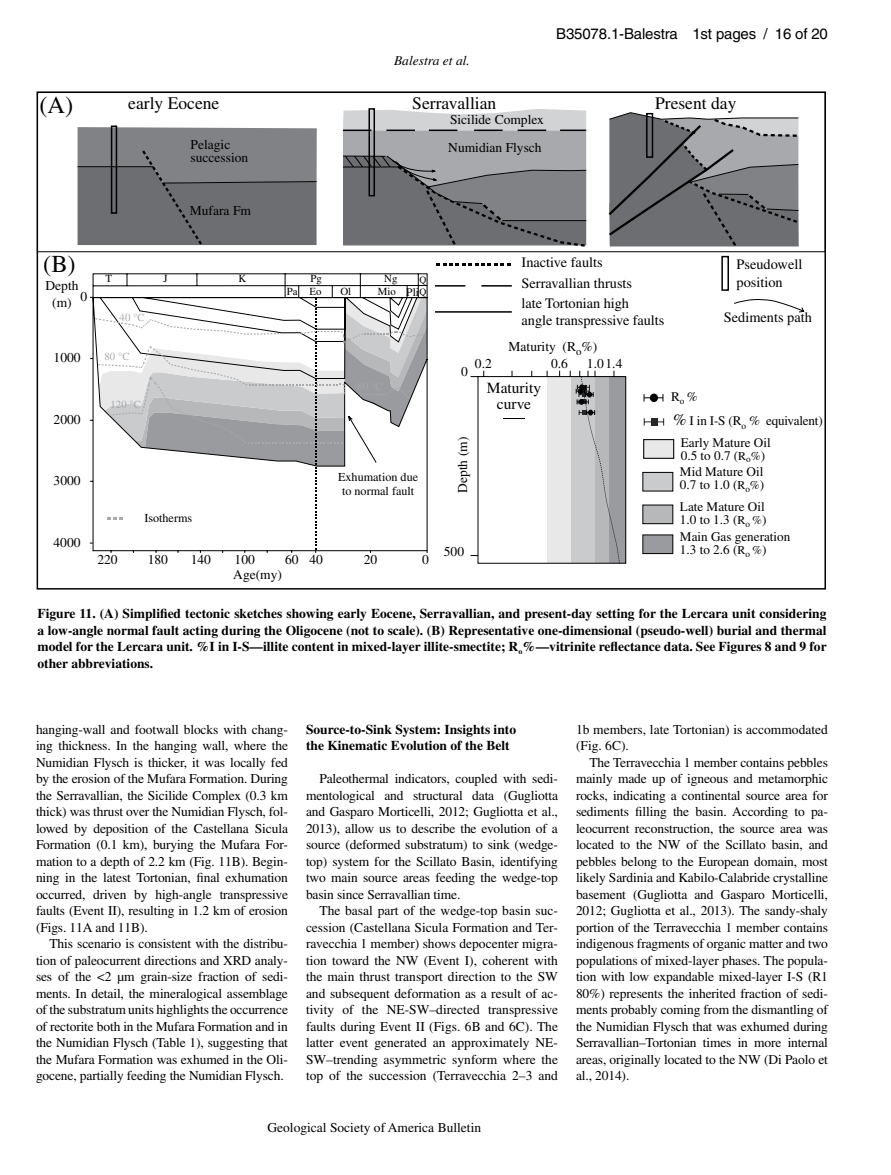
<style>
.page{position:relative;width:891px;height:1175px;background:#fff}
.page>*{position:absolute;margin:0;border:0;box-sizing:border-box;transform-origin:0 0}
.t1{font:24.3px "Times";color:#000}
.t2{font:17.55px "Times";color:#000}
.t3{font:15.45px/15.8px "Times";color:#000;text-align:center}
.t4{font:15px "Helvetica";letter-spacing:-.01em;color:#000}
.t5{font:14.4px/17.2px "Times";color:#000}
.t6{font:13.5px/16.5px "Times";color:#000;text-align:justify}
.t7{font:700 13.5px/16.5px "Times";color:#000}
.t8{font:italic 13.5px "Times";color:#000}
.t9{font:13.2px/13.2px "Times";color:#000}
.t10{font:12.15px/14.5px "Times";color:#000;text-align:center}
.t11{font:10.8px "Times";color:#000}
.t12{font:10.8px "Times";color:#a7a9ac}
.t13{font:9.6px/11.7px "Times";color:#000}
.s1{font-size:11.55px}
.s2{font-size:16.2px}
.s3{font-size:12px}
.s4{color:#fff}
</style>
<div class="page">
<svg style="left:36px;top:92px;width:790px;height:497px"></svg>
<svg style="left:436px;top:264px;width:74px;height:2px"></svg>
<hr style="left:435px;top:311px;width:77px;height:2px;background:#000">
<h1 class="t1" style="left:40px;top:91px;width:35px">(A)</h1>
<p class="t8" style="left:394px;top:53px;width:77px">Balestra et al.</p>
<p class="t4" style="left:556px;top:25px;width:273px">B35078.1-Balestra 1st pages / 16 of 20</p>
<p class="t2" style="left:128px;top:93px;width:93px">early Eocene</p>
<p class="t2" style="left:412px;top:93px;width:86px">Serravallian</p>
<p class="t2" style="left:655px;top:93px;width:83px">Present day</p>
<p class="t6" style="left:191px;top:137px;width:59px;line-height:13.5px">Pelagic succession</p>
<p class="t6" style="left:450px;top:111px;width:95px">Sicilide Complex</p>
<p class="t6" style="left:448px;top:139px;width:95px">Numidian Flysch</p>
<p class="t6" style="left:190px;top:202px;width:63px">Mufara Fm</p>
<h1 class="t1" style="left:43px;top:250px;width:34px">(B)</h1>
<p class="t5" style="left:522px;top:253px;width:83px">Inactive faults</p>
<p class="t5" style="left:522px;top:294px;width:144px">late Tortonian high<br>angle transpressive faults</p>
<p class="t11" style="left:164px;top:272px;width:6px">J</p>
<p class="t11" style="left:238px;top:273px;width:9px">K</p>
<p class="t11" style="left:311px;top:272px;width:13px">Pg</p>
<p class="t11" style="left:384px;top:272px;width:15px">Ng</p>
<p class="t11" style="left:310px;top:285px;width:14px">Eo</p>
<p class="t11" style="left:106px;top:273px;width:8px">T</p>
<p class="t13" style="left:420px;top:274px;width:8px">Q<br>Q</p>
<p class="t5" style="left:522px;top:274px;width:112px">Serravallian thrusts</p>
<p class="t6" style="left:46px;top:278px;width:35px;text-align:center">Depth (m)</p>
<p class="t11" style="left:340px;top:285px;width:12px">Ol</p>
<p class="t11" style="left:378px;top:285px;width:43px">Mio <span class="s1">Pli</span></p>
<p class="t11" style="left:287px;top:285px;width:12px">Pa</p>
<p class="t6" style="left:80px;top:289px;width:8px">0</p>
<p class="t12" style="left:120px;top:311px;width:27px">40 °C</p>
<p class="t6" style="left:54px;top:349px;width:29px">1000</p>
<p class="t12" style="left:104px;top:350px;width:27px">80 °C</p>
<p class="t6" style="left:509px;top:338px;width:90px">Maturity (R<sub>o</sub>%)</p>
<p class="t6" style="left:551px;top:355px;width:18px">0.6</p>
<p class="t6" style="left:475px;top:355px;width:18px">0.2</p>
<p class="t6" style="left:587px;top:355px;width:37px">1.0 1.4</p>
<p class="t6" style="left:461px;top:363px;width:8px">0</p>
<p class="t5" style="left:737px;top:256px;width:67px">Pseudowell position</p>
<p class="t5" style="left:724px;top:309px;width:90px">Sediments path</p>
<p class="t6" style="left:54px;top:411px;width:29px">2000</p>
<p class="t6" style="left:54px;top:472px;width:29px">3000</p>
<p class="t6" style="left:54px;top:534px;width:29px">4000</p>
<p class="t12" style="left:111px;top:398px;width:32px">120 °C</p>
<p class="t10" style="left:144px;top:510px;width:49px">Isotherms</p>
<p class="t10" style="left:338px;top:469px;width:82px">Exhumation due to normal fault</p>
<p class="t6" style="left:97px;top:551px;width:22px">220</p>
<p class="t6" style="left:148px;top:551px;width:22px">180</p>
<p class="t6" style="left:191px;top:551px;width:22px">140</p>
<p class="t6" style="left:235px;top:551px;width:22px">100</p>
<p class="t6" style="left:285px;top:551px;width:15px">60</p>
<p class="t6" style="left:233px;top:566px;width:50px">Age(my)</p>
<p class="t6" style="left:309px;top:551px;width:15px">40</p>
<p class="t6" style="left:364px;top:551px;width:15px">20</p>
<p class="t6" style="left:422px;top:551px;width:8px">0</p>
<p class="t6" style="left:454px;top:493px;width:57px;rotate:-90deg">Depth (m)</p>
<p class="t6" style="left:444px;top:543px;width:22px">500</p>
<p class="t3" style="left:487px;top:380px;width:56px">Maturity curve</p>
<p class="t9" style="left:671px;top:384px;width:153px;line-height:24.3px">R<sub>o</sub> %<br><span class="s2">%</span> I in I-S (R<sub>o</sub> % equivalent)</p>
<p class="t9" style="left:681px;top:435px;width:91px">Early Mature Oil<br>0.5 to 0.7 (<span class="s3">R</span><sub>o</sub><span class="s3">%</span>)</p>
<p class="t9" style="left:680px;top:465px;width:86px">Mid Mature Oil<br>0.7 to 1.0 (<span class="s3">R</span><sub>o</sub><span class="s3">%</span>)</p>
<p class="t9" style="left:680px;top:500px;width:88px">Late Mature Oil<br>1.0 to 1.3 (<span class="s3">R</span><sub>o</sub> <span class="s3">%</span>)</p>
<p class="t9" style="left:680px;top:529px;width:112px">Main Gas generation<br>1.3 to 2.6 (<span class="s3">R</span><sub>o</sub> <span class="s3">%</span>)</p>
<p class="t7" style="left:37px;top:605px;width:791px;text-align:justify">Figure 11. (A) Simplified tectonic sketches showing early Eocene, Serravallian, and present-day setting for the Lercara unit considering a low-angle normal fault acting during the Oligocene (not to scale). (B) Representative one-dimensional (pseudo-well) burial and thermal model for the Lercara unit. %I in I-S—illite content in mixed-layer illite-smectite; R<sub>o</sub>%—vitrinite reflectance data. See Figures 8 and 9 for other abbreviations.</p>
<p class="t6" style="left:36px;top:721px;width:254px">hanging-wall and footwall blocks with chang&shy;ing thickness. In the hanging wall, where the Numidian Flysch is thicker, it was locally fed by the erosion of the Mufara Formation. During the Serravallian, the Sicilide Complex (0.3 km thick) was thrust over the Numidian Flysch, fol&shy;lowed by deposition of the Castellana Sicula Formation (0.1 km), burying the Mufara For&shy;mation to a depth of 2.2 km (Fig. 11B). Begin&shy;ning in the latest Tortonian, final exhumation occurred, driven by high-angle transpressive faults (Event II), resulting in 1.2 km of erosion (Figs. 11A and 11B).</p>
<p class="t6" style="left:36px;top:935px;width:254px;text-indent:14px">This scenario is consistent with the distribu&shy;tion of paleocurrent directions and XRD analy&shy;ses of the &lt;2 µm grain-size fraction of sedi&shy;ments. In detail, the mineralogical assemblage of the substratum units highlights the occurrence of rectorite both in the Mufara Formation and in the Numidian Flysch (Table 1), suggesting that the Mufara Formation was exhumed in the Oli&shy;gocene, partially feeding the Numidian Flysch.</p>
<p class="t7" style="left:306px;top:720px;width:212px">Source-to-Sink System: Insights into the Kinematic Evolution of the Belt</p>
<p class="t6" style="left:306px;top:770px;width:254px;text-indent:14px">Paleothermal indicators, coupled with sedi&shy;mentological and structural data (Gugliotta and Gasparo Morticelli, 2012; Gugliotta et al., 2013), allow us to describe the evolution of a source (deformed substratum) to sink (wedge&shy;top) system for the Scillato Basin, identifying two main source areas feeding the wedge-top basin since Serravallian time.</p>
<p class="t6" style="left:306px;top:902px;width:254px;text-indent:14px">The basal part of the wedge-top basin suc&shy;cession (Castellana Sicula Formation and Ter&shy;ravecchia 1 member) shows depocenter migra&shy;tion toward the NW (Event I), coherent with the main thrust transport direction to the SW and subsequent deformation as a result of ac&shy;tivity of the NE-SW–directed transpressive faults during Event II (Figs. 6B and 6C). The latter event generated an approximately NE-SW–trending asymmetric synform where the top of the succession (Terravecchia 2–3 and</p>
<p class="t6" style="left:576px;top:721px;width:253px">1b members, late Tortonian) is accommodated (Fig. 6C).</p>
<p class="t6" style="left:576px;top:754px;width:254px;text-indent:14px">The Terravecchia 1 member contains pebbles mainly made up of igneous and metamorphic rocks, indicating a continental source area for sediments filling the basin. According to pa&shy;leocurrent reconstruction, the source area was located to the NW of the Scillato basin, and pebbles belong to the European domain, most likely Sardinia and Kabilo-Calabride crystalline basement (Gugliotta and Gasparo Morticelli, 2012; Gugliotta et al., 2013). The sandy-shaly portion of the Terravecchia 1 member contains indigenous fragments of organic matter and two populations of mixed-layer phases. The popula&shy;tion with low expandable mixed-layer I-S (R1<br>80%) represents the inherited fraction of sedi&shy;ments probably coming from the dismantling of the Numidian Flysch that was exhumed during Serravallian–Tortonian times in more internal areas, originally located to the NW (Di Paolo et al., 2014).</p>
<p class="t6" style="left:267px;top:1118px;width:331px">Geological Society of America Bulletin<span class="s4">, v. 1XX, no. XX/XX</span></p>
</div>
